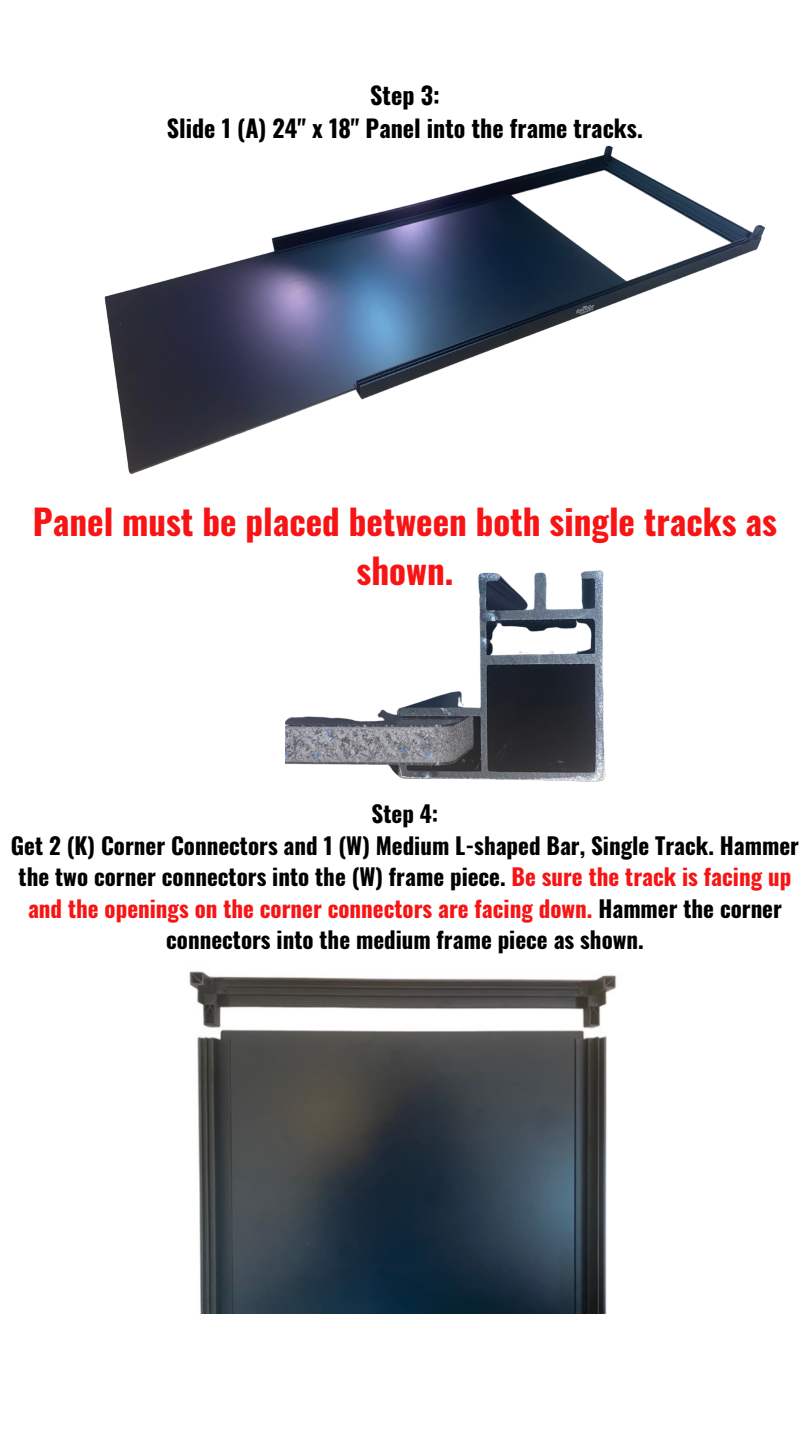
<style>
.page{position:relative;width:810px;height:1440px;background:#fff}
.page>*{position:absolute;margin:0;border:0;box-sizing:border-box;transform-origin:0 0}
.t1{font:700 35px/48.8px "Oswald";color:#f81414;text-align:center}
.t2{font:700 24px "Oswald";color:#000}
.t3{font:700 23px/31.5px "Oswald";color:#000;text-align:center}
.s1{color:#f81414}
</style>
<div class="page">
<img style="left:104px;top:145px;width:662px;height:330px">
<img style="left:286px;top:570px;width:320px;height:212px">
<img style="left:189px;top:971px;width:428px;height:343px">
<p class="t2" style="left:370px;top:76px;width:71px">Step 3:</p>
<p class="t2" style="left:167px;top:109px;width:478px">Slide 1 (A) 24" x 18" Panel into the frame tracks.</p>
<p class="t1" style="left:33px;top:496px;width:746px">Panel must be placed between both single tracks as shown.</p>
<p class="t3" style="left:372px;top:797px;width:68px">Step 4:</p>
<p class="t3" style="left:11px;top:829px;width:790px">Get 2 (K) Corner Connectors and 1 (W) Medium L-shaped Bar, Single Track. Hammer the two corner connectors into the (W) frame piece. <span class="s1">Be sure the track is facing up and the openings on the corner connectors are facing down.</span> Hammer the corner connectors into the medium frame piece as shown.</p>
</div>
